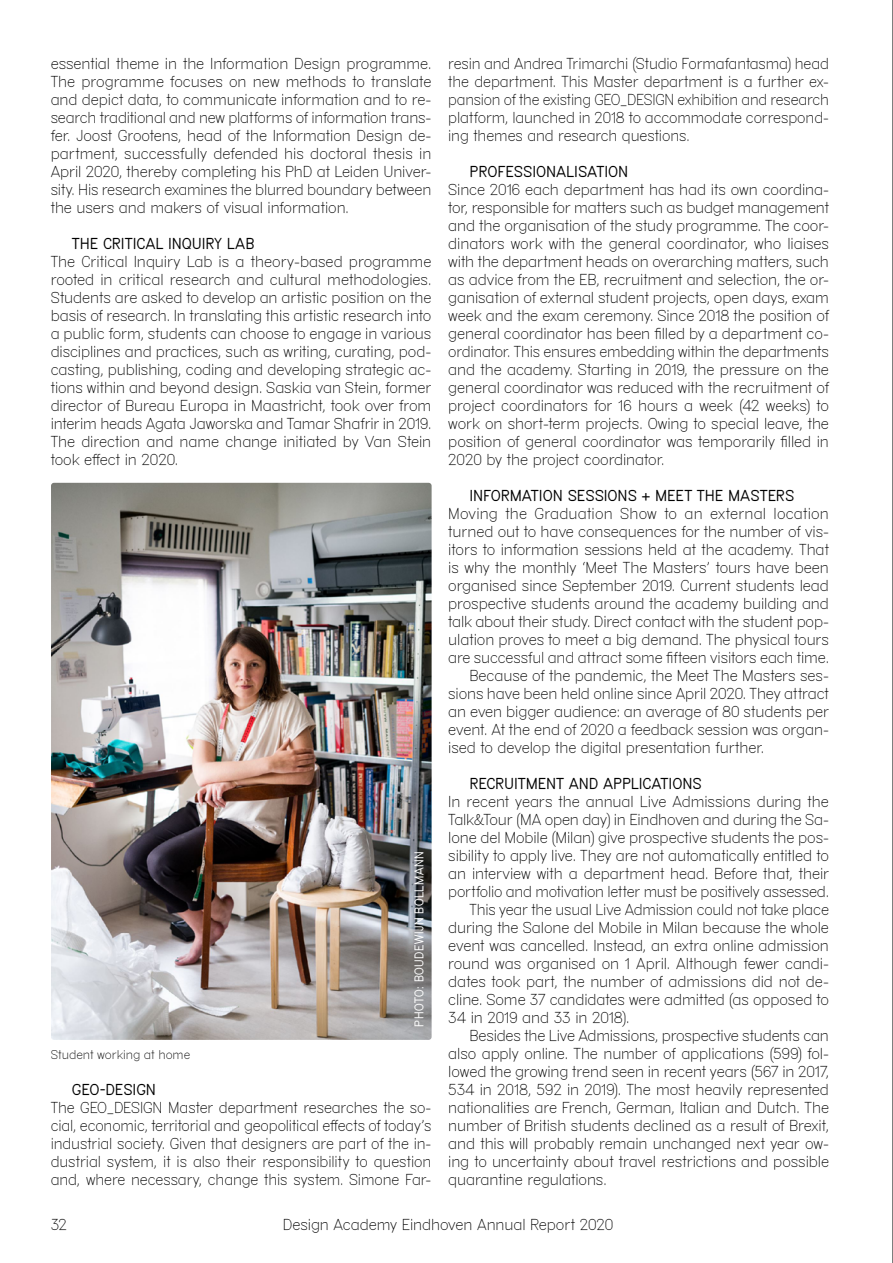
<style>
.page{position:relative;width:893px;height:1263px;background:#fff}
.page>*{position:absolute;margin:0;border:0;box-sizing:border-box;transform-origin:0 0}
.t1{font:15px/18px "DAEMAD Sans Fill";letter-spacing:.005em;color:#000;text-align:justify}
.t2{font:700 15px "DAEMAD Sans Fill";letter-spacing:.005em;color:#000}
.t3{font:700 12px "DAEMAD Sans Fill";letter-spacing:.01em;color:#fff}
.t4{font:12px "DAEMAD Sans Fill";letter-spacing:.015em;color:#000}
</style>
<div class="page">
<hr style="left:892px;top:0;width:1px;height:1263px;background:#000">
<img style="left:51px;top:483px;width:381px;height:557px">
<p class="t1" style="left:51px;top:55px;width:382px">essential theme in the Information Design programme.<br>The programme focuses on new methods to translate and depict data, to communicate information and to re&shy;search traditional and new platforms of information trans&shy;fer. Joost Grootens, head of the Information Design de&shy;partment, successfully defended his doctoral thesis in April 2020, thereby completing his PhD at Leiden Univer&shy;sity. His research examines the blurred boundary between the users and makers of visual information.</p>
<p class="t2" style="left:72px;top:235px;width:184px">THE CRITICAL INQUIRY LAB</p>
<p class="t1" style="left:51px;top:253px;width:382px">The Critical Inquiry Lab is a theory-based programme rooted in critical research and cultural methodologies.<br>Students are asked to develop an artistic position on the basis of research. In translating this artistic research into a public form, students can choose to engage in various disciplines and practices, such as writing, curating, pod&shy;casting, publishing, coding and developing strategic ac&shy;tions within and beyond design. Saskia van Stein, former director of Bureau Europa in Maastricht, took over from interim heads Agata Jaworska and Tamar Shafrir in 2019.<br>The direction and name change initiated by Van Stein took effect in 2020.</p>
<p class="t3" style="left:412px;top:1027px;width:177px;rotate:-90deg">PHOTO: BOUDEWIJN BOLLMANN</p>
<p class="t4" style="left:51px;top:1048px;width:141px">Student working at home</p>
<p class="t2" style="left:72px;top:1081px;width:85px">GEO-DESIGN</p>
<p class="t1" style="left:51px;top:1099px;width:382px">The GEO_DESIGN Master department researches the so&shy;cial, economic, territorial and geopolitical effects of today’s industrial society. Given that designers are part of the in&shy;dustrial system, it is also their responsibility to question and, where necessary, change this system. Simone Far-</p>
<p class="t1" style="left:449px;top:55px;width:382px">resin and Andrea Trimarchi (Studio Formafantasma) head the department. This Master department is a further ex&shy;pansion of the existing GEO_DESIGN exhibition and research platform, launched in 2018 to accommodate correspond&shy;ing themes and research questions.</p>
<p class="t2" style="left:470px;top:163px;width:160px">PROFESSIONALISATION</p>
<p class="t1" style="left:449px;top:181px;width:382px">Since 2016 each department has had its own coordina&shy;tor, responsible for matters such as budget management and the organisation of the study programme. The coor&shy;dinators work with the general coordinator, who liaises with the department heads on overarching matters, such as advice from the EB, recruitment and selection, the or&shy;ganisation of external student projects, open days, exam week and the exam ceremony. Since 2018 the position of general coordinator has been filled by a department co&shy;ordinator. This ensures embedding within the departments and the academy. Starting in 2019, the pressure on the general coordinator was reduced with the recruitment of project coordinators for 16 hours a week (42 weeks) to work on short-term projects. Owing to special leave, the position of general coordinator was temporarily filled in 2020 by the project coordinator.</p>
<p class="t2" style="left:470px;top:487px;width:326px">INFORMATION SESSIONS + MEET THE MASTERS</p>
<p class="t1" style="left:449px;top:505px;width:382px">Moving the Graduation Show to an external location</p>
<p class="t1" style="left:449px;top:523px;width:382px">turned out to have consequences for the number of vis-</p>
<p class="t1" style="left:449px;top:541px;width:382px">itors to information sessions held at the academy. That</p>
<p class="t1" style="left:449px;top:559px;width:382px">is why the monthly ‘Meet The Masters’ tours have been</p>
<p class="t1" style="left:449px;top:577px;width:382px">organised since September 2019. Current students lead</p>
<p class="t1" style="left:449px;top:595px;width:382px">prospective students around the academy building and</p>
<p class="t1" style="left:449px;top:613px;width:382px">talk about their study. Direct contact with the student pop-</p>
<p class="t1" style="left:449px;top:631px;width:382px">ulation proves to meet a big demand. The physical tours</p>
<p class="t1" style="left:449px;top:649px;width:382px">are successful and attract some fifteen visitors each time.</p>
<p class="t1" style="left:470px;top:667px;width:361px">Because of the pandemic, the Meet The Masters ses-</p>
<p class="t1" style="left:449px;top:685px;width:382px">sions have been held online since April 2020. They attract</p>
<p class="t1" style="left:449px;top:703px;width:382px">an even bigger audience: an average of 80 students per</p>
<p class="t1" style="left:449px;top:721px;width:382px">event. At the end of 2020 a feedback session was organ-</p>
<p class="t1" style="left:449px;top:739px;width:317px">ised to develop the digital presentation further.</p>
<p class="t2" style="left:470px;top:775px;width:234px">RECRUITMENT AND APPLICATIONS</p>
<p class="t1" style="left:449px;top:793px;width:382px">In recent years the annual Live Admissions during the</p>
<p class="t1" style="left:449px;top:811px;width:382px">Talk&amp;Tour (MA open day) in Eindhoven and during the Sa-</p>
<p class="t1" style="left:449px;top:829px;width:382px">lone del Mobile (Milan) give prospective students the pos-</p>
<p class="t1" style="left:449px;top:847px;width:382px">sibility to apply live. They are not automatically entitled to</p>
<p class="t1" style="left:449px;top:865px;width:382px">an interview with a department head. Before that, their</p>
<p class="t1" style="left:449px;top:883px;width:382px">portfolio and motivation letter must be positively assessed.</p>
<p class="t1" style="left:470px;top:901px;width:361px">This year the usual Live Admission could not take place</p>
<p class="t1" style="left:449px;top:919px;width:382px">during the Salone del Mobile in Milan because the whole</p>
<p class="t1" style="left:449px;top:937px;width:382px">event was cancelled. Instead, an extra online admission</p>
<p class="t1" style="left:449px;top:955px;width:382px">round was organised on 1 April. Although fewer candi-</p>
<p class="t1" style="left:449px;top:973px;width:382px">dates took part, the number of admissions did not de-</p>
<p class="t1" style="left:449px;top:991px;width:382px">cline. Some 37 candidates were admitted (as opposed to</p>
<p class="t1" style="left:449px;top:1009px;width:182px">34 in 2019 and 33 in 2018).</p>
<p class="t1" style="left:470px;top:1027px;width:361px">Besides the Live Admissions, prospective students can</p>
<p class="t1" style="left:449px;top:1045px;width:382px">also apply online. The number of applications (599) fol-</p>
<p class="t1" style="left:449px;top:1063px;width:382px">lowed the growing trend seen in recent years (567 in 2017,</p>
<p class="t1" style="left:449px;top:1081px;width:382px">534 in 2018, 592 in 2019). The most heavily represented</p>
<p class="t1" style="left:449px;top:1099px;width:382px">nationalities are French, German, Italian and Dutch. The</p>
<p class="t1" style="left:449px;top:1117px;width:382px">number of British students declined as a result of Brexit,</p>
<p class="t1" style="left:449px;top:1135px;width:382px">and this will probably remain unchanged next year ow-</p>
<p class="t1" style="left:449px;top:1153px;width:382px">ing to uncertainty about travel restrictions and possible</p>
<p class="t1" style="left:449px;top:1171px;width:160px">quarantine regulations.</p>
<p class="t1" style="left:51px;top:1216px;width:18px">32</p>
<p class="t1" style="left:283px;top:1216px;width:332px">Design Academy Eindhoven Annual Report 2020</p>
</div>
